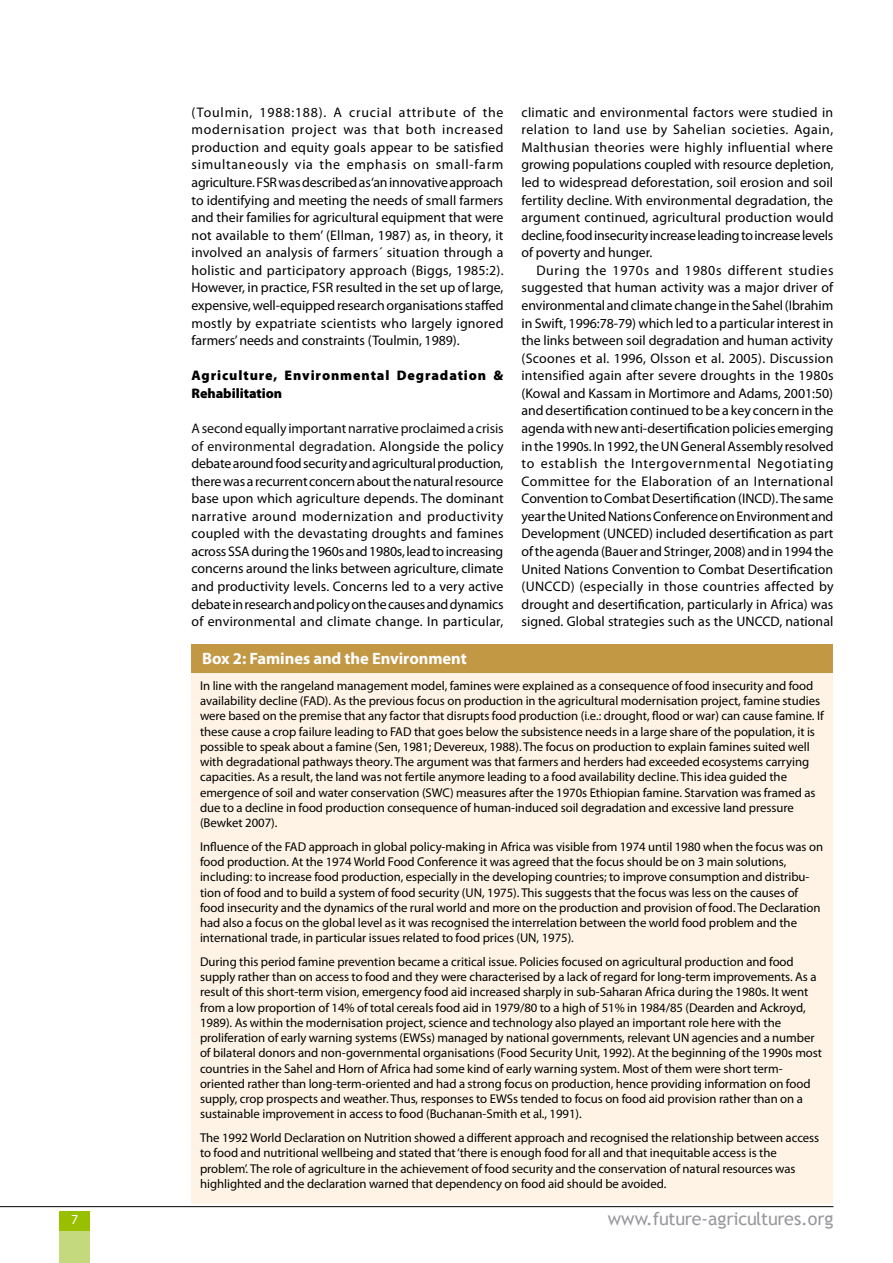
<style>
.page{position:relative;width:893px;height:1263px;background:#fff}
.page>*{position:absolute;margin:0;border:0;box-sizing:border-box;transform-origin:0 0}
.t1{font:18px "Trebuchet MS";letter-spacing:-.015em;color:#98989c}
.t2{font:700 16.5px "Myriad Pro";letter-spacing:-.005em;color:#fff}
.t3{font:13.8px/17.5px "Myriad Pro";color:#000;text-align:justify}
.t4{font:900 13.8px/17.5px "Myriad Pro";letter-spacing:.065em;color:#000}
.t5{font:13.8px "Myriad Pro";color:#fff}
.t6{font:12.75px/15.1px "Myriad Pro";letter-spacing:-.005em;color:#000}
.s1{color:#0c0c0b}
</style>
<div class="page">
<hr style="left:0;top:1206px;width:833px;height:1px;background:#000">
<div style="left:60px;top:1211px;width:30px;height:19px;background:#98c000"></div>
<div style="left:60px;top:1231px;width:30px;height:32px;background:#c4d97d"></div>
<div style="left:192px;top:672px;width:641px;height:531px;background:#fef3e4"></div>
<div style="left:192px;top:644px;width:641px;height:29px;background:#c29845"></div>
<p class="t3" style="left:192px;top:103px;width:314px">(Toulmin, 1988:188). A crucial attribute of the modernisation project was that both increased production and equity goals appear to be satisfied simultaneously via the emphasis on small-farm agriculture. FSR was described as ‘an innovative approach to identifying and meeting the needs of small farmers and their families for agricultural equipment that were not available to them’ (Ellman, 1987) as, in theory, it involved an analysis of farmers´ situation through a holistic and participatory approach (Biggs, 1985:2).<br>However, in practice, FSR resulted in the set up of large, expensive, well-equipped research organisations staffed mostly by expatriate scientists who largely ignored farmers’ needs and constraints (Toulmin, 1989).</p>
<p class="t4" style="left:192px;top:367px;width:313px">Agriculture, Environmental Degradation &amp;<br>Rehabilitation</p>
<p class="t3" style="left:192px;top:419px;width:314px"><span class="s1">A second equally important narrative proclaimed a crisis of environmental degradation.</span> Alongside the policy debate around food security and agricultural production, there was a recurrent concern about the natural resource base upon which agriculture depends. The dominant narrative around modernization and productivity coupled with the devastating droughts and famines across SSA during the 1960s and 1980s, lead to increasing concerns around the links between agriculture, climate and productivity levels. Concerns led to a very active debate in research and policy on the causes and dynamics of environmental and climate change. In particular,</p>
<p class="t2" style="left:202px;top:648px;width:266px">Box 2: Famines and the Environment</p>
<p class="t3" style="left:521px;top:103px;width:314px">climatic and environmental factors were studied in relation to land use by Sahelian societies. Again, Malthusian theories were highly influential where growing populations coupled with resource depletion, led to widespread deforestation, soil erosion and soil fertility decline. With environmental degradation, the argument continued, agricultural production would decline, food insecurity increase leading to increase levels of poverty and hunger.</p>
<p class="t3" style="left:521px;top:261px;width:314px;text-indent:15px">During the 1970s and 1980s different studies suggested that human activity was a major driver of environmental and climate change in the Sahel (Ibrahim in Swift, 1996:78-79) which led to a particular interest in the links between soil degradation and human activity (Scoones et al. 1996, Olsson et al. 2005). Discussion intensified again after severe droughts in the 1980s (Kowal and Kassam in Mortimore and Adams, 2001:50) and desertification continued to be a key concern in the agenda with new anti-desertification policies emerging in the 1990s. In 1992, the UN General Assembly resolved to establish the Intergovernmental Negotiating Committee for the Elaboration of an International Convention to Combat Desertification (INCD). The same year the United Nations Conference on Environment and Development (UNCED) included desertification as part of the agenda (Bauer and Stringer, 2008) and in 1994 the United Nations Convention to Combat Desertification (UNCCD) (especially in those countries affected by drought and desertification, particularly in Africa) was signed. Global strategies such as the UNCCD, national</p>
<p class="t6" style="left:200px;top:678px;width:625px">In line with the rangeland management model, famines were explained as a consequence of food insecurity and food availability decline (FAD). As the previous focus on production in the agricultural modernisation project, famine studies were based on the premise that any factor that disrupts food production (i.e.: drought, flood or war) can cause famine. If these cause a crop failure leading to FAD that goes below the subsistence needs in a large share of the population, it is possible to speak about a famine (Sen, 1981; Devereux, 1988). The focus on production to explain famines suited well with degradational pathways theory. The argument was that farmers and herders had exceeded ecosystems carrying capacities. As a result, the land was not fertile anymore leading to a food availability decline. This idea guided the emergence of soil and water conservation (SWC) measures after the 1970s Ethiopian famine. Starvation was framed as due to a decline in food production consequence of human-induced soil degradation and excessive land pressure (Bewket 2007).</p>
<p class="t6" style="left:200px;top:839px;width:625px">Influence of the FAD approach in global policy-making in Africa was visible from 1974 until 1980 when the focus was on food production. At the 1974 World Food Conference it was agreed that the focus should be on 3 main solutions, including: to increase food production, especially in the developing countries; to improve consumption and distribu&shy;tion of food and to build a system of food security (UN, 1975). This suggests that the focus was less on the causes of food insecurity and the dynamics of the rural world and more on the production and provision of food. The Declaration had also a focus on the global level as it was recognised the interrelation between the world food problem and the international trade, in particular issues related to food prices (UN, 1975).</p>
<p class="t6" style="left:200px;top:954px;width:624px">During this period famine prevention became a critical issue. Policies focused on agricultural production and food supply rather than on access to food and they were characterised by a lack of regard for long-term improvements. As a result of this short-term vision, emergency food aid increased sharply in sub-Saharan Africa during the 1980s. It went from a low proportion of 14% of total cereals food aid in 1979/80 to a high of 51% in 1984/85 (Dearden and Ackroyd, 1989). As within the modernisation project, science and technology also played an important role here with the proliferation of early warning systems (EWSs) managed by national governments, relevant UN agencies and a number of bilateral donors and non-governmental organisations (Food Security Unit, 1992). At the beginning of the 1990s most countries in the Sahel and Horn of Africa had some kind of early warning system. Most of them were short term&shy;oriented rather than long-term-oriented and had a strong focus on production, hence providing information on food supply, crop prospects and weather. Thus, responses to EWSs tended to focus on food aid provision rather than on a sustainable improvement in access to food (Buchanan-Smith et al., 1991).</p>
<p class="t6" style="left:200px;top:1130px;width:621px">The 1992 World Declaration on Nutrition showed a different approach and recognised the relationship between access to food and nutritional wellbeing and stated that ‘there is enough food for all and that inequitable access is the problem’. The role of agriculture in the achievement of food security and the conservation of natural resources was highlighted and the declaration warned that dependency on food aid should be avoided.</p>
<p class="t5" style="left:71px;top:1211px;width:9px">7</p>
<h1 class="t1" style="left:608px;top:1208px;width:227px">www.future-agricultures.org</h1>
</div>
